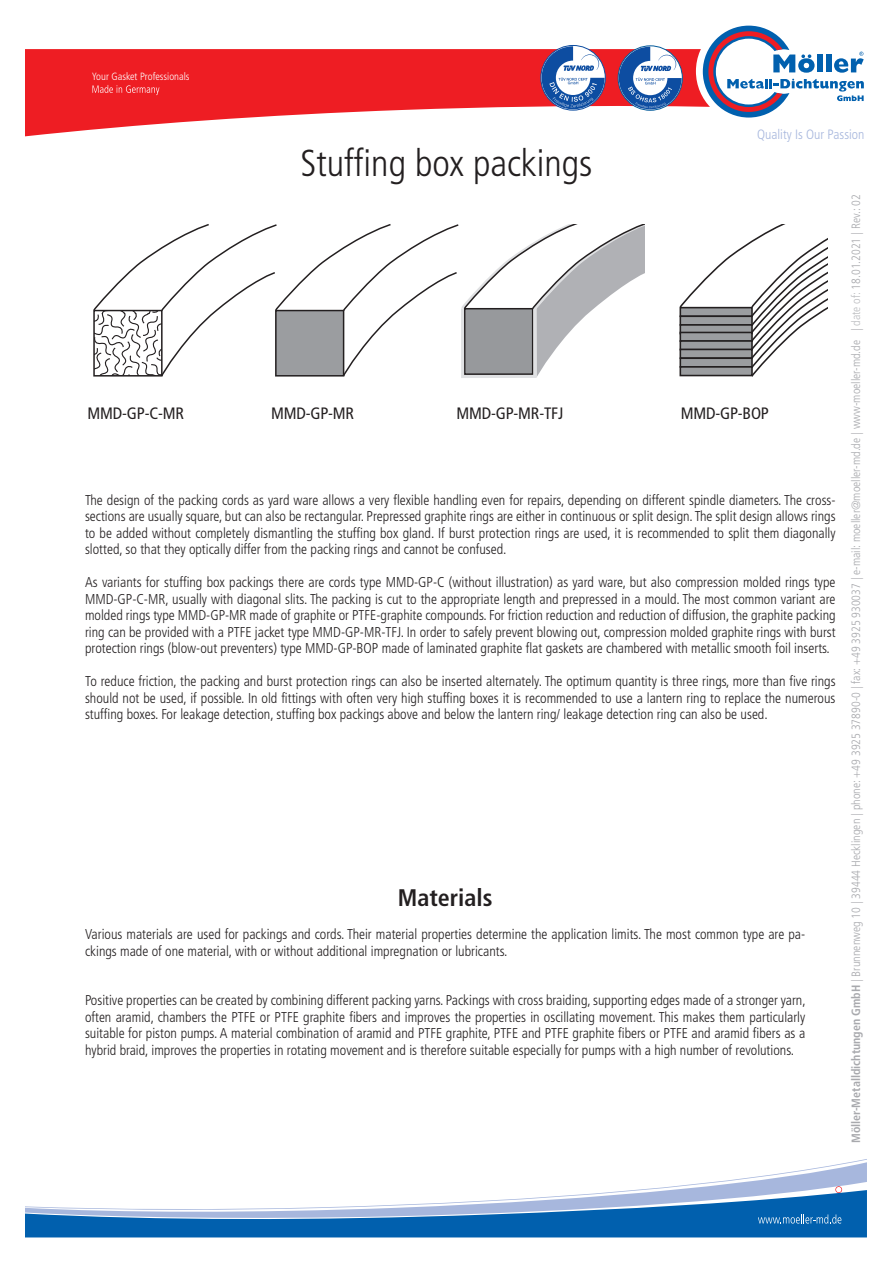
<style>
.page{position:relative;width:893px;height:1263px;background:#fff}
.page>*{position:absolute;margin:0;border:0;box-sizing:border-box;transform-origin:0 0}
.t1{font:300 condensed 37.5px "Frutiger LT Std";color:#231f20}
.t2{font:700 condensed 24px "Frutiger LT Std";color:#231f20}
.t3{font:condensed 16.5px "Frutiger LT Std";letter-spacing:-.01em;color:#231f20}
.t4{font:300 condensed 14.25px/16.5px "Frutiger LT Std";color:#231f20;text-align:justify}
.t5{font:300 condensed 13.5px "Frutiger LT Std";color:#a7b7dd}
.t6{font:300 condensed 12px "Frutiger LT Std";color:#a8a9ad}
.t7{font:300 condensed 10.5px "Frutiger LT Std";color:#fff}
.s1{font-weight:700}
.s2{color:#bcbdc0}
</style>
<div class="page">
<svg style="left:26px;top:49px;width:670px;height:87px;fill:#ee1d23"></svg>
<svg style="left:92px;top:85px;width:67px;height:10px"></svg>
<svg style="left:696px;top:26px;width:168px;height:92px"></svg>
<svg style="left:619px;top:47px;width:63px;height:62px"></svg>
<svg style="left:542px;top:46px;width:63px;height:63px"></svg>
<svg style="left:26px;top:1159px;width:841px;height:78px"></svg>
<svg style="left:93px;top:224px;width:551px;height:153px"></svg>
<div style="left:461px;top:307px;width:76px;height:71px;border:3px solid #e0e1e3"></div>
<svg style="left:679px;top:224px;width:148px;height:153px"></svg>
<p class="t7" style="left:92px;top:70px;width:99px">Your Gasket Professionals</p>
<h1 class="t1" style="left:300px;top:142px;width:294px">Stuffing box packings</h1>
<p class="t5" style="left:757px;top:126px;width:109px">Quality Is Our Passion</p>
<p class="t3" style="left:88px;top:404px;width:98px">MMD-GP-C-MR</p>
<p class="t3" style="left:271px;top:404px;width:85px">MMD-GP-MR</p>
<p class="t3" style="left:456px;top:404px;width:108px">MMD-GP-MR-TFJ</p>
<p class="t3" style="left:681px;top:404px;width:90px">MMD-GP-BOP</p>
<p class="t4" style="left:85px;top:492px;width:752px">The design of the packing cords as yard ware allows a very flexible handling even for repairs, depending on different spindle diameters. The cross&shy;sections are usually square, but can also be rectangular. Prepressed graphite rings are either in continuous or split design. The split design allows rings to be added without completely dismantling the stuffing box gland. If burst protection rings are used, it is recommended to split them diagonally slotted, so that they optically differ from the packing rings and cannot be confused.</p>
<p class="t4" style="left:85px;top:574px;width:752px">As variants for stuffing box packings there are cords type MMD-GP-C (without illustration) as yard ware, but also compression molded rings type MMD-GP-C-MR, usually with diagonal slits. The packing is cut to the appropriate length and prepressed in a mould. The most common variant are molded rings type MMD-GP-MR made of graphite or PTFE-graphite compounds. For friction reduction and reduction of diffusion, the graphite packing ring can be provided with a PTFE jacket type MMD-GP-MR-TFJ. In order to safely prevent blowing out, compression molded graphite rings with burst protection rings (blow-out preventers) type MMD-GP-BOP made of laminated graphite flat gaskets are chambered with metallic smooth foil inserts.</p>
<p class="t4" style="left:85px;top:673px;width:752px">To reduce friction, the packing and burst protection rings can also be inserted alternately. The optimum quantity is three rings, more than five rings should not be used, if possible. In old fittings with often very high stuffing boxes it is recommended to use a lantern ring to replace the numerous stuffing boxes. For leakage detection, stuffing box packings above and below the lantern ring/ leakage detection ring can also be used.</p>
<h2 class="t2" style="left:398px;top:884px;width:96px">Materials</h2>
<p class="t4" style="left:85px;top:926px;width:722px">Various materials are used for packings and cords. Their material properties determine the application limits. The most common type are pa&shy;ckings made of one material, with or without additional impregnation or lubricants.</p>
<p class="t4" style="left:85px;top:992px;width:722px">Positive properties can be created by combining different packing yarns. Packings with cross braiding, supporting edges made of a stronger yarn, often aramid, chambers the PTFE or PTFE graphite fibers and improves the properties in oscillating movement. This makes them particularly suitable for piston pumps. A material combination of aramid and PTFE graphite, PTFE and PTFE graphite fibers or PTFE and aramid fibers as a hybrid braid, improves the properties in rotating movement and is therefore suitable especially for pumps with a high number of revolutions.</p>
<p class="t6" style="left:849px;top:1143px;width:950px;rotate:-90deg"><span class="s1">Möller-Metalldichtungen GmbH</span> | Brunnenweg 10 | 39444 Hecklingen | phone: +49 3925 37890-0 | fax: +49 3925 930037 | e-mail: moeller@moeller-md.de | www-moeller-md.de | <span class="s2">date of:</span> 18.01.2021 | Rev.: 02</p>
</div>
